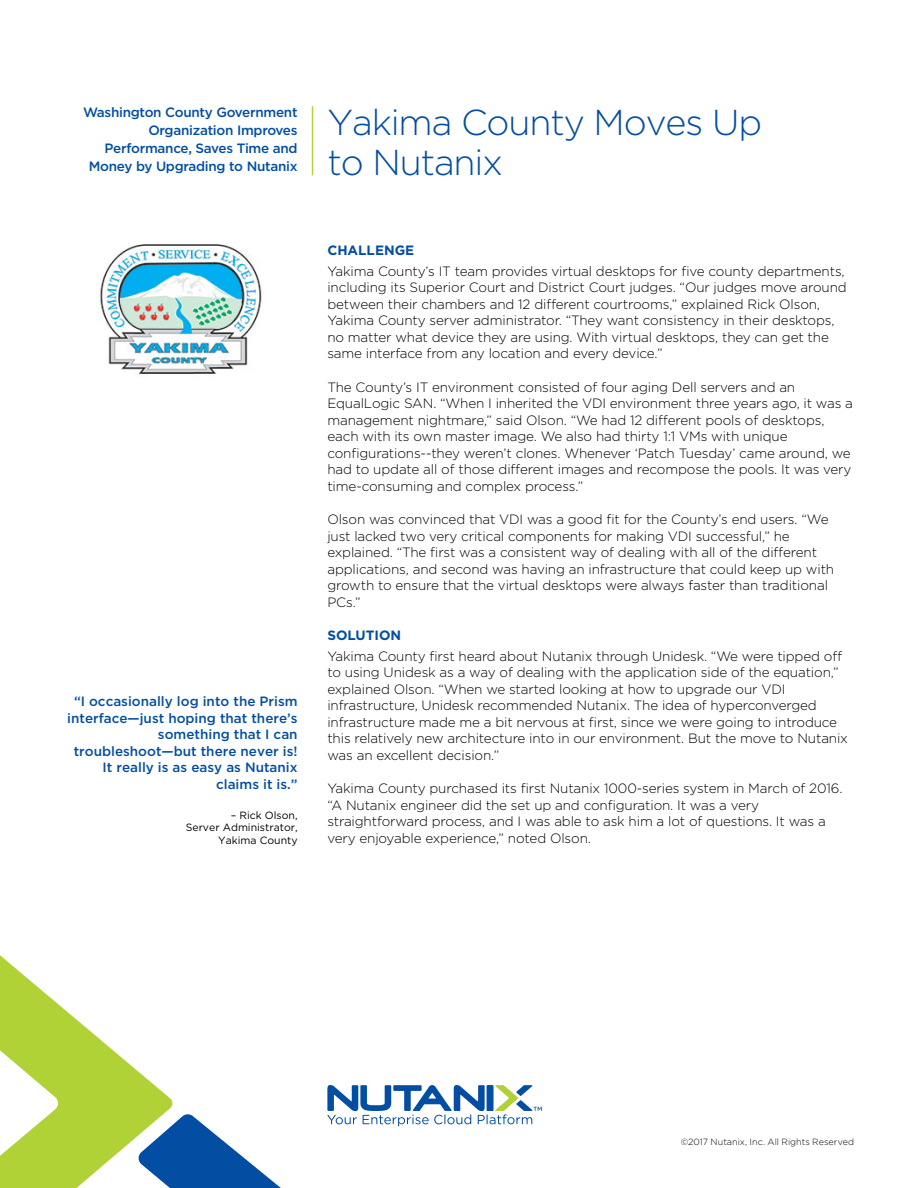
<style>
.page{position:relative;width:918px;height:1188px;background:#fff}
.page>*{position:absolute;margin:0;border:0;box-sizing:border-box;transform-origin:0 0}
.t1{font:300 36px/40.2px "Gotham";letter-spacing:-.03em;color:#034ea2}
.t2{font:300 13.5px/16.5px "Gotham";letter-spacing:-.01em;color:#000}
.t3{font:500 13.5px/16.5px "Gotham";color:#034ea2;text-align:right}
.t4{font:500 13.5px/18px "Gotham";letter-spacing:-.02em;color:#034ea2;text-align:right}
.t5{font:700 13.5px "Gotham";color:#034ea2}
.t6{font:10.5px/12.6px "Gotham";color:#000;text-align:right}
.t7{font:300 9px "Gotham";letter-spacing:.005em;color:#000}
</style>
<div class="page">
<svg style="left:327px;top:1085px;width:215px;height:41px"></svg>
<svg style="left:0;top:955px;width:281px;height:233px"></svg>
<hr style="left:312px;top:106px;width:1px;height:69px;background:#b0d236">
<img style="left:100px;top:244px;width:162px;height:130px">
<p class="t4" style="left:83px;top:103px;width:216px">Washington County Government<br>Organization Improves<br>Performance, Saves Time and<br>Money by Upgrading to Nutanix</p>
<h1 class="t1" style="left:327px;top:101px;width:436px">Yakima County Moves Up to Nutanix</h1>
<p class="t3" style="left:67px;top:693px;width:232px">“I occasionally log into the Prism interface—just hoping that there’s something that I can troubleshoot—but there never is!<br>It really is as easy as Nutanix claims it is.”</p>
<p class="t6" style="left:186px;top:808px;width:113px">– Rick Olson,<br>Server Administrator,<br>Yakima County</p>
<p class="t5" style="left:327px;top:241px;width:88px">CHALLENGE</p>
<p class="t2" style="left:327px;top:262px;width:521px">Yakima County’s IT team provides virtual desktops for five county departments, including its Superior Court and District Court judges. “Our judges move around between their chambers and 12 different courtrooms,” explained Rick Olson, Yakima County server administrator. “They want consistency in their desktops, no matter what device they are using. With virtual desktops, they can get the same interface from any location and every device.”</p>
<p class="t2" style="left:327px;top:378px;width:527px">The County’s IT environment consisted of four aging Dell servers and an EqualLogic SAN. “When I inherited the VDI environment three years ago, it was a management nightmare,” said Olson. “We had 12 different pools of desktops, each with its own master image. We also had thirty 1:1 VMs with unique configurations--they weren’t clones. Whenever ‘Patch Tuesday’ came around, we had to update all of those different images and recompose the pools. It was very time-consuming and complex process.”</p>
<p class="t2" style="left:327px;top:511px;width:508px">Olson was convinced that VDI was a good fit for the County’s end users. “We just lacked two very critical components for making VDI successful,” he explained. “The first was a consistent way of dealing with all of the different applications, and second was having an infrastructure that could keep up with growth to ensure that the virtual desktops were always faster than traditional PCs.”</p>
<p class="t5" style="left:327px;top:626px;width:75px">SOLUTION</p>
<p class="t2" style="left:327px;top:648px;width:522px">Yakima County first heard about Nutanix through Unidesk. “We were tipped off to using Unidesk as a way of dealing with the application side of the equation,” explained Olson. “When we started looking at how to upgrade our VDI infrastructure, Unidesk recommended Nutanix. The idea of hyperconverged infrastructure made me a bit nervous at first, since we were going to introduce this relatively new architecture into in our environment. But the move to Nutanix was an excellent decision.”</p>
<p class="t2" style="left:327px;top:780px;width:517px">Yakima County purchased its first Nutanix 1000-series system in March of 2016. “A Nutanix engineer did the set up and configuration. It was a very straightforward process, and I was able to ask him a lot of questions. It was a very enjoyable experience,” noted Olson.</p>
<p class="t7" style="left:681px;top:1137px;width:175px">©2017 Nutanix, Inc. All Rights Reserved</p>
</div>
